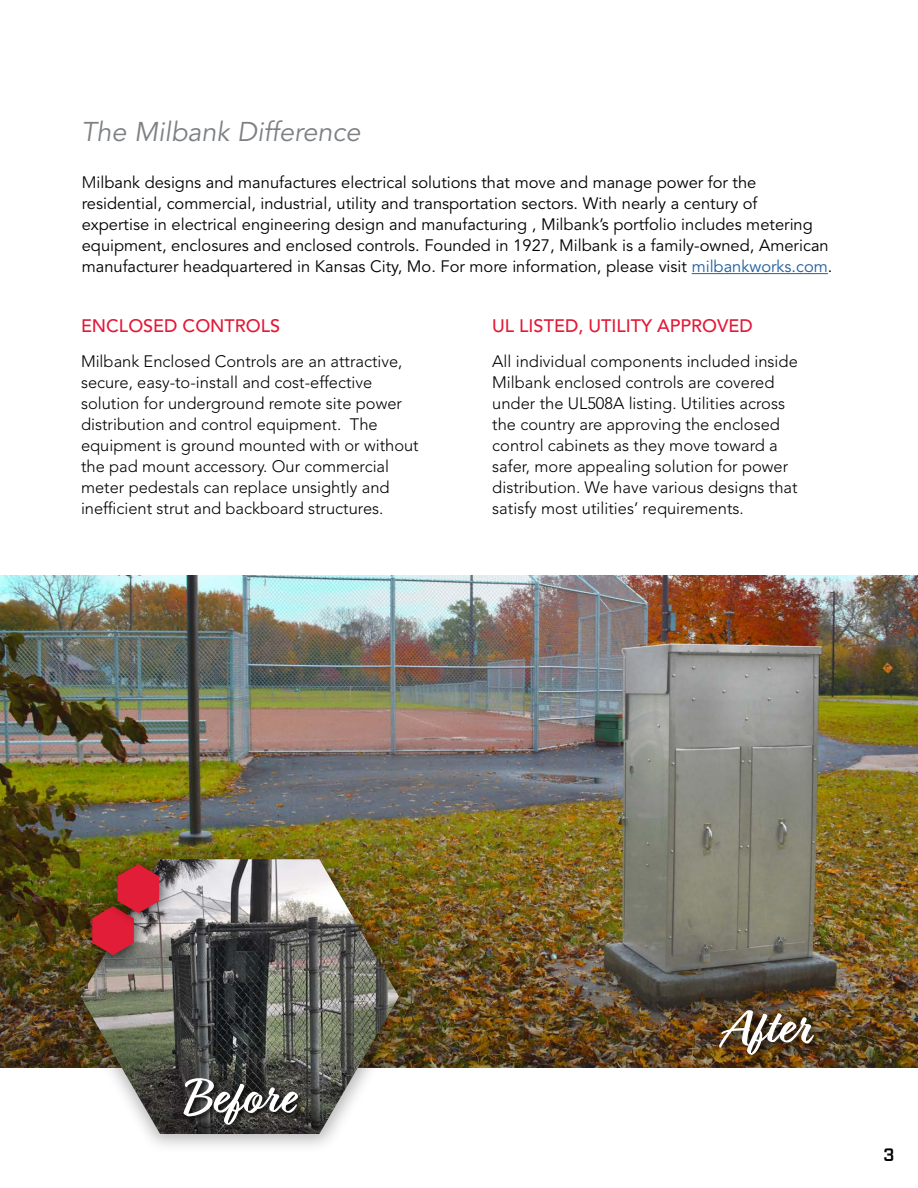
<style>
.page{position:relative;width:918px;height:1188px;background:#fff}
.page>*{position:absolute;margin:0;border:0;box-sizing:border-box;transform-origin:0 0}
.t1{font:700 51px "Relation";color:#fff}
.t2{font:italic 27px "Avenir LT Std";color:#7e8083}
.t3{font:500 18px "Avenir LT Std";color:#e31937}
.t4{font:600 18px "Industry";color:#000101}
.t5{font:300 16.5px/21px "Avenir LT Std";color:#000}
.t6{font:16.5px/21px "Avenir LT Std";color:#000}
.s1{font-weight:300}
.s2{color:#215e9e}
</style>
<div class="page">
<hr style="left:692px;top:273px;width:136px;height:1px;background:#215e9e">
<img style="left:0;top:575px;width:918px;height:493px">
<div style="left:717px;top:1007px;width:109px;height:60px;background:#000;opacity:.75"></div>
<div style="left:64px;top:841px;width:354px;height:313px;background:#000;opacity:.29"></div>
<img style="left:72px;top:849px;width:336px;height:293px">
<div style="left:78px;top:894px;width:73px;height:76px;background:#000;opacity:.75"></div>
<div style="left:103px;top:852px;width:73px;height:76px;background:#000;opacity:.75"></div>
<img style="left:92px;top:864px;width:67px;height:91px">
<div style="left:182px;top:1077px;width:123px;height:55px;background:#000;opacity:.75"></div>
<h2 class="t2" style="left:81px;top:116px;width:281px">The Milbank Difference</h2>
<p class="t6" style="left:82px;top:172px;width:752px"><span class="s1">M</span>ilbank designs and manufactures electrical solutions that move and manage power for the residential, commercial, industrial, utility and transportation sectors. With nearly a century of<br>expertise in electrical engineering design and manufacturing , Milbank’s portfolio includes metering equipment, enclosures and enclosed controls. Founded in 1927, Milbank is a family-owned, American manufacturer headquartered in Kansas City, Mo. For more information, please visit <span class="s2">milbankworks.com</span>.</p>
<p class="t3" style="left:81px;top:316px;width:201px">ENCLOSED CONTROLS</p>
<p class="t5" style="left:81px;top:351px;width:339px">Milbank Enclosed Controls are an attractive, secure, easy-to-install and cost-effective solution for underground remote site power distribution and control equipment. The equipment is ground mounted with or without the pad mount accessory. Our commercial meter pedestals can replace unsightly and inefficient strut and backboard structures.</p>
<p class="t3" style="left:492px;top:316px;width:262px">UL LISTED, UTILITY APPROVED</p>
<p class="t5" style="left:492px;top:351px;width:307px">All individual components included inside Milbank enclosed controls are covered under the UL508A listing. Utilities across the country are approving the enclosed control cabinets as they move toward a safer, more appealing solution for power distribution. We have various designs that satisfy most utilities’ requirements.</p>
<h1 class="t1" style="left:184px;top:1068px;width:110px">Before</h1>
<h1 class="t1" style="left:724px;top:998px;width:87px">After</h1>
<p class="t4" style="left:883px;top:1144px;width:12px">3</p>
</div>
